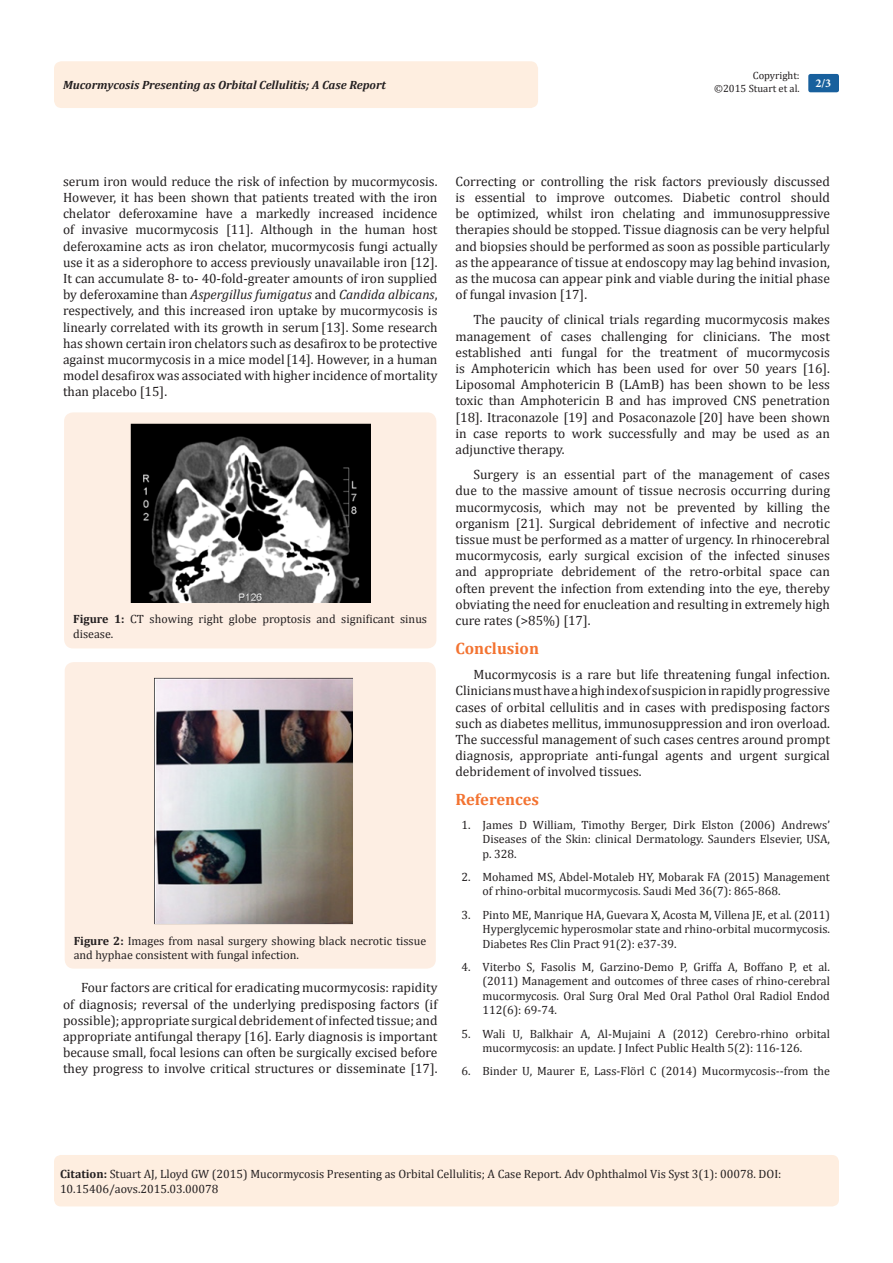
<style>
.page{position:relative;width:893px;height:1263px;background:#fff}
.page>*{position:absolute;margin:0;border:0;box-sizing:border-box;transform-origin:0 0}
.List_Paragraph{font:700 16.5px "Cambria";color:#f37331}
.t1{font:13.5px/16.2px "Cambria";color:#231f20;text-align:justify}
.Citation{font:12px/14.4px "Cambria";color:#231f20}
.t2{font:italic 700 12px "Cambria";color:#231f20}
.t3{font:700 12px "Minion Pro";color:#fff}
.t4{font:10.5px "Cambria";color:#231f20}
.s1{font-style:italic}
.s2{font-weight:700}
</style>
<div class="page">
<div style="left:54px;top:61px;width:484px;height:47px;background:#feeee0;border-radius:8px"></div>
<div style="left:808px;top:74px;width:31px;height:18px;background:#18609d;border-radius:2px"></div>
<div style="left:54px;top:1155px;width:785px;height:51px;background:#feeee0;border-radius:7px"></div>
<div style="left:64px;top:412px;width:372px;height:236px;background:#fdeee3;border-radius:9px"></div>
<img style="left:131px;top:423px;width:240px;height:180px">
<div style="left:65px;top:662px;width:371px;height:306px;background:#fdeee3;border-radius:9px"></div>
<img style="left:154px;top:678px;width:199px;height:246px">
<p class="t4" style="left:753px;top:69px;width:48px">Copyright:</p>
<p class="t4" style="left:714px;top:82px;width:87px">©2015 Stuart et al.</p>
<p class="t2" style="left:63px;top:77px;width:324px">Mucormycosis Presenting as Orbital Cellulitis; A Case Report</p>
<p class="t3" style="left:815px;top:75px;width:17px">2/3</p>
<p class="t1" style="left:63px;top:173px;width:376px">serum iron would reduce the risk of infection by mucormycosis.<br>However, it has been shown that patients treated with the iron chelator deferoxamine have a markedly increased incidence of invasive mucormycosis [11]. Although in the human host deferoxamine acts as iron chelator, mucormycosis fungi actually use it as a siderophore to access previously unavailable iron [12].<br>It can accumulate 8- to- 40-fold-greater amounts of iron supplied by deferoxamine than <span class="s1">Aspergillus fumigatus</span> and <span class="s1">Candida albicans</span>, respectively, and this increased iron uptake by mucormycosis is linearly correlated with its growth in serum [13]. Some research has shown certain iron chelators such as desafirox to be protective against mucormycosis in a mice model[14]. However, in a human model desafirox was associated with higher incidence of mortality than placebo [15].</p>
<p class="Citation" style="left:73px;top:612px;width:356px"><span class="s2">Figure 1:</span> CT showing right globe proptosis and significant sinus disease.</p>
<p class="Citation" style="left:74px;top:934px;width:354px"><span class="s2">Figure 2:</span> Images from nasal surgery showing black necrotic tissue and hyphae consistent with fungal infection.</p>
<p class="t1" style="left:63px;top:979px;width:376px;text-indent:18px">Four factors are critical for eradicating mucormycosis: rapidity of diagnosis; reversal of the underlying predisposing factors (if possible); appropriate surgical debridement of infected tissue; and appropriate antifungal therapy [16]. Early diagnosis is important because small, focal lesions can often be surgically excised before they progress to involve critical structures or disseminate [17].</p>
<p class="t1" style="left:455px;top:173px;width:376px">Correcting or controlling the risk factors previously discussed is essential to improve outcomes. Diabetic control should be optimized, whilst iron chelating and immunosuppressive therapies should be stopped. Tissue diagnosis can be very helpful and biopsies should be performed as soon as possible particularly as the appearance of tissue at endoscopy may lag behind invasion, as the mucosa can appear pink and viable during the initial phase of fungal invasion [17].</p>
<p class="t1" style="left:455px;top:312px;width:376px;text-indent:18px">The paucity of clinical trials regarding mucormycosis makes management of cases challenging for clinicians. The most established anti fungal for the treatment of mucormycosis is Amphotericin which has been used for over 50 years [16].<br>Liposomal Amphotericin B (LAmB) has been shown to be less toxic than Amphotericin B and has improved CNS penetration [18]. Itraconazole [19] and Posaconazole [20] have been shown in case reports to work successfully and may be used as an adjunctive therapy.</p>
<p class="t1" style="left:455px;top:466px;width:376px;text-indent:18px">Surgery is an essential part of the management of cases due to the massive amount of tissue necrosis occurring during mucormycosis, which may not be prevented by killing the organism [21]. Surgical debridement of infective and necrotic tissue must be performed as a matter of urgency. In rhinocerebral mucormycosis, early surgical excision of the infected sinuses and appropriate debridement of the retro-orbital space can often prevent the infection from extending into the eye, thereby obviating the need for enucleation and resulting in extremely high cure rates (&gt;85%) [17].</p>
<p class="List_Paragraph" style="left:455px;top:637px;width:85px">Conclusion</p>
<p class="t1" style="left:455px;top:666px;width:376px;text-indent:18px">Mucormycosis is a rare but life threatening fungal infection.<br>Clinicians must have a high index of suspicion in rapidly progressive cases of orbital cellulitis and in cases with predisposing factors such as diabetes mellitus, immunosuppression and iron overload.<br>The successful management of such cases centres around prompt diagnosis, appropriate anti-fungal agents and urgent surgical debridement of involved tissues.</p>
<p class="List_Paragraph" style="left:455px;top:788px;width:85px">References</p>
<p class="Citation" style="left:482px;top:817px;width:349px;text-align:justify;text-indent:-21px">1. James D William, Timothy Berger, Dirk Elston (2006) Andrews’ Diseases of the Skin: clinical Dermatology. Saunders Elsevier, USA, p. 328.</p>
<p class="Citation" style="left:482px;top:870px;width:349px;text-indent:-21px">2. Mohamed MS, Abdel-Motaleb HY, Mobarak FA (2015) Management of rhino-orbital mucormycosis. Saudi Med 36(7): 865-868.</p>
<p class="Citation" style="left:482px;top:907px;width:349px;text-align:justify;text-indent:-21px">3. Pinto ME, Manrique HA, Guevara X, Acosta M, Villena JE, et al. (2011)<br>Hyperglycemic hyperosmolar state and rhino-orbital mucormycosis.<br>Diabetes Res Clin Pract 91(2): e37-39.</p>
<p class="Citation" style="left:482px;top:960px;width:349px;text-align:justify;text-indent:-21px">4. Viterbo S, Fasolis M, Garzino-Demo P, Griffa A, Boffano P, et al. (2011) Management and outcomes of three cases of rhino-cerebral mucormycosis. Oral Surg Oral Med Oral Pathol Oral Radiol Endod 112(6): 69-74.</p>
<p class="Citation" style="left:461px;top:1026px;width:370px;text-align:center">5. Wali U, Balkhair A, Al-Mujaini A (2012) Cerebro-rhino orbital mucormycosis: an update. J Infect Public Health 5(2): 116-126.</p>
<p class="Citation" style="left:461px;top:1064px;width:370px">6. Binder U, Maurer E, Lass-Flörl C (2014) Mucormycosis--from the</p>
<p class="Citation" style="left:60px;top:1167px;width:723px"><span class="s2">Citation:</span> Stuart AJ, Lloyd GW (2015) Mucormycosis Presenting as Orbital Cellulitis; A Case Report. Adv Ophthalmol Vis Syst 3(1): 00078. DOI:<br>10.15406/aovs.2015.03.00078</p>
</div>
